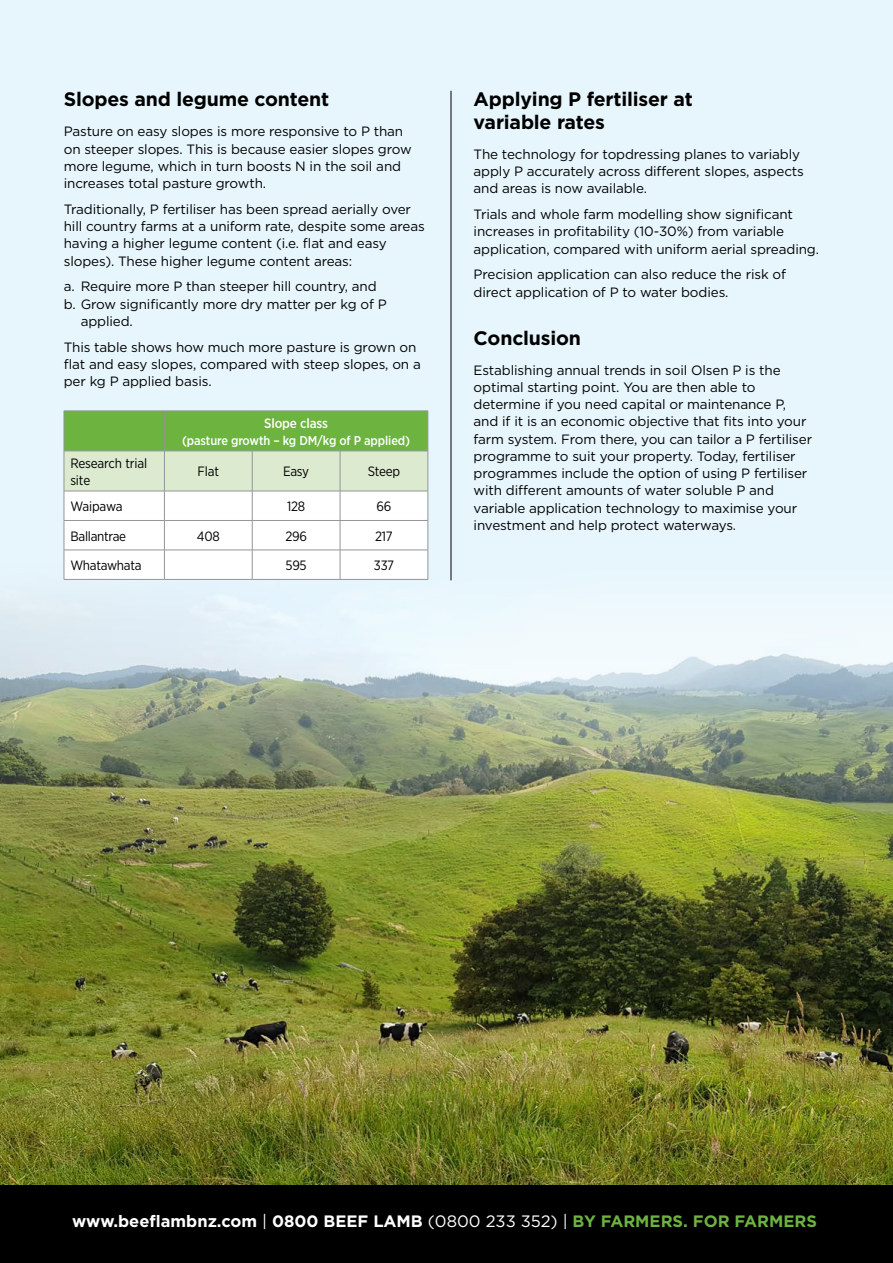
<style>
.page{position:relative;width:893px;height:1263px;background:#fff}
.page>*{position:absolute;margin:0;border:0;box-sizing:border-box;transform-origin:0 0}
.t1{font:700 19.5px/22.5px "Gotham";letter-spacing:-.01em;color:#000}
.t2{font:700 16.5px "Gotham";color:#6cb33f}
.t3{font:700 16.5px "Gotham";color:#fff}
.t4{font:16.5px "Gotham";color:#fff}
.t5{font:13.5px/17.2px "Gotham";letter-spacing:-.01em;color:#000}
.t6{font:13.5px/16.5px "Gotham Narrow";letter-spacing:-.02em;color:#000}
.t7{font:500 13.5px "Gotham Narrow";letter-spacing:-.01em;color:#fff}
.t8{font:500 12.75px "Gotham Narrow";letter-spacing:-.01em;color:#fff}
.s1{font-weight:700}
.s2{font-weight:400;color:#fff}
</style>
<div class="page">
<div style="left:0;top:0;width:893px;height:1182px;background:#e7f6fd"></div>
<img style="left:0;top:560px;width:893px;height:625px">
<div style="left:0;top:1185px;width:893px;height:78px;background:#000"></div>
<svg style="left:64px;top:411px;width:365px;height:168px;background:#d0e4c4"></svg>
<hr style="left:64px;top:520px;width:100px;height:1px;background:#939598">
<hr style="left:164px;top:520px;width:88px;height:1px;background:#939598">
<hr style="left:252px;top:520px;width:88px;height:1px;background:#939598">
<hr style="left:340px;top:520px;width:88px;height:1px;background:#939598">
<hr style="left:64px;top:550px;width:100px;height:1px;background:#939598">
<hr style="left:164px;top:550px;width:88px;height:1px;background:#939598">
<hr style="left:252px;top:550px;width:88px;height:1px;background:#939598">
<hr style="left:340px;top:550px;width:88px;height:1px;background:#939598">
<hr style="left:64px;top:579px;width:100px;height:1px;background:#939598">
<hr style="left:164px;top:579px;width:88px;height:1px;background:#939598">
<hr style="left:252px;top:579px;width:88px;height:1px;background:#939598">
<hr style="left:340px;top:579px;width:88px;height:1px;background:#939598">
<hr style="left:451px;top:91px;width:1px;height:489px;background:#000">
<h1 class="t1" style="left:64px;top:88px;width:267px">Slopes and legume content</h1>
<p class="t5" style="left:64px;top:123px;width:349px">Pasture on easy slopes is more responsive to P than on steeper slopes. This is because easier slopes grow more legume, which in turn boosts N in the soil and increases total pasture growth.</p>
<p class="t5" style="left:64px;top:200px;width:362px">Traditionally, P fertiliser has been spread aerially over hill country farms at a uniform rate, despite some areas having a higher legume content (i.e. flat and easy slopes). These higher legume content areas:</p>
<p class="t5" style="left:64px;top:278px;width:314px">a. Require more P than steeper hill country, and</p>
<p class="t5" style="left:64px;top:295px;width:324px">b. Grow significantly more dry matter per kg of P</p>
<p class="t5" style="left:81px;top:312px;width:54px">applied.</p>
<p class="t5" style="left:64px;top:338px;width:359px">This table shows how much more pasture is grown on flat and easy slopes, compared with steep slopes, on a per kg P applied basis.</p>
<p class="t7" style="left:264px;top:415px;width:65px">Slope class</p>
<p class="t8" style="left:182px;top:432px;width:230px">(pasture growth – kg DM/kg of P applied)</p>
<p class="t6" style="left:70px;top:455px;width:79px">Research trial site</p>
<p class="t6" style="left:198px;top:463px;width:23px">Flat</p>
<p class="t6" style="left:283px;top:463px;width:28px">Easy</p>
<p class="t6" style="left:368px;top:463px;width:34px">Steep</p>
<p class="t6" style="left:70px;top:498px;width:54px">Waipawa</p>
<p class="t6" style="left:287px;top:498px;width:20px">128</p>
<p class="t6" style="left:376px;top:498px;width:16px">66</p>
<p class="t6" style="left:70px;top:527px;width:57px">Ballantrae</p>
<p class="t6" style="left:197px;top:527px;width:25px">408</p>
<p class="t6" style="left:285px;top:527px;width:23px">296</p>
<p class="t6" style="left:375px;top:527px;width:19px">217</p>
<p class="t6" style="left:70px;top:557px;width:73px">Whatawhata</p>
<p class="t6" style="left:286px;top:557px;width:23px">595</p>
<p class="t6" style="left:374px;top:557px;width:22px">337</p>
<h1 class="t1" style="left:474px;top:88px;width:221px">Applying P fertiliser at variable rates</h1>
<p class="t5" style="left:474px;top:145px;width:332px">The technology for topdressing planes to variably apply P accurately across different slopes, aspects and areas is now available.</p>
<p class="t5" style="left:474px;top:205px;width:347px">Trials and whole farm modelling show significant increases in profitability (10-30%) from variable application, compared with uniform aerial spreading.</p>
<p class="t5" style="left:474px;top:266px;width:314px">Precision application can also reduce the risk of direct application of P to water bodies.</p>
<h1 class="t1" style="left:474px;top:326px;width:109px">Conclusion</h1>
<p class="t5" style="left:474px;top:361px;width:340px">Establishing annual trends in soil Olsen P is the optimal starting point. You are then able to determine if you need capital or maintenance P, and if it is an economic objective that fits into your farm system. From there, you can tailor a P fertiliser programme to suit your property. Today, fertiliser programmes include the option of using P fertiliser with different amounts of water soluble P and variable application technology to maximise your investment and help protect waterways.</p>
<p class="t3" style="left:72px;top:1210px;width:346px">www.beeflambnz.com <sup>|</sup> 0800 BEEF LAMB</p>
<p class="t4" style="left:262px;top:1208px;width:301px">| <span class="s1">0800 BEEF LAMB</span> (0800 233 352) |</p>
<p class="t3" style="left:66px;top:1207px;width:186px">www.beeflambnz.com</p>
<p class="t2" style="left:428px;top:1207px;width:385px"><span class="s2">(0800 233 352) |</span> BY FARMERS. FOR FARMERS</p>
<p class="t2" style="left:573px;top:1210px;width:246px">BY FARMERS. FOR FARMERS</p>
</div>
